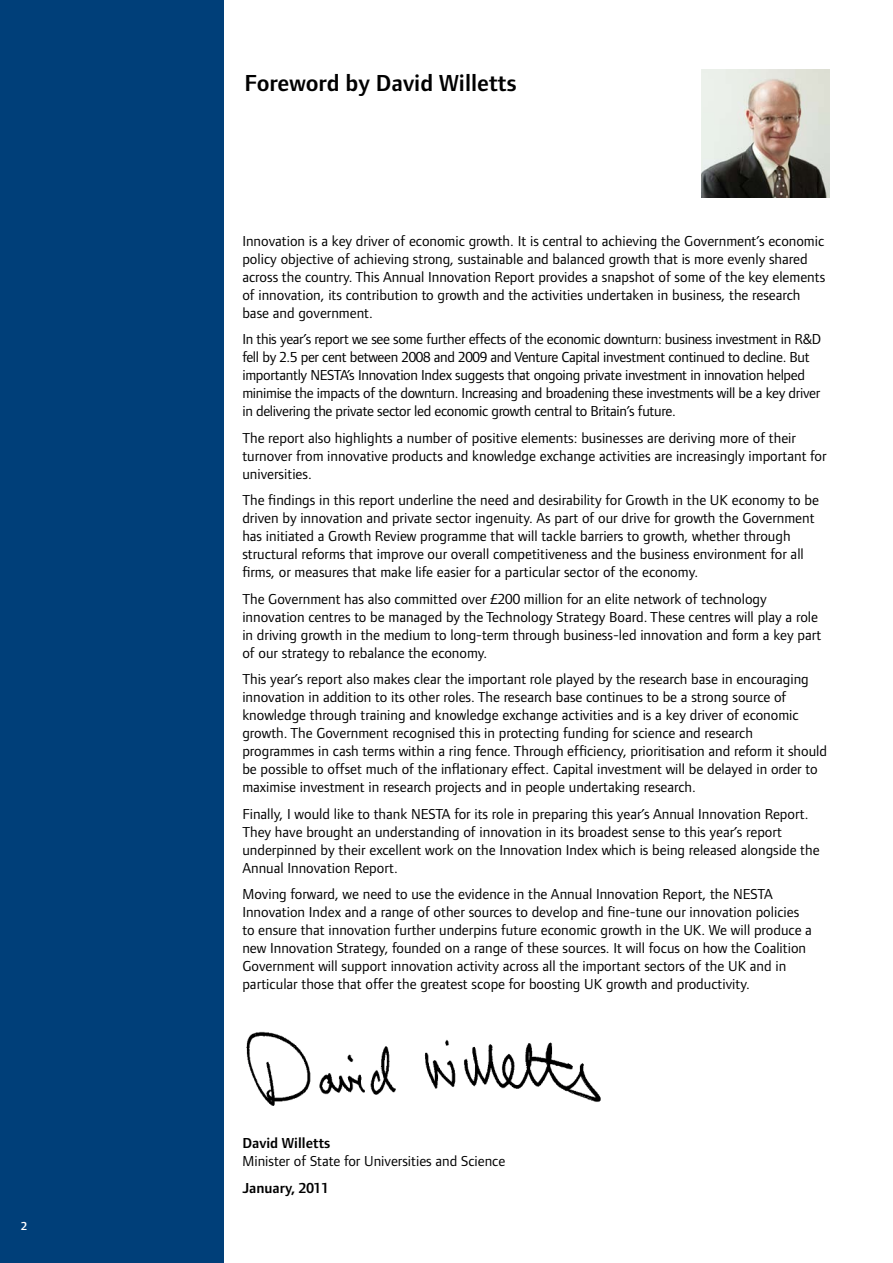
<style>
.page{position:relative;width:893px;height:1263px;background:#fff}
.page>*{position:absolute;margin:0;border:0;box-sizing:border-box;transform-origin:0 0}
.t1{font:600 24px "Foundry Form Sans";color:#000}
.t2{font:15px/18px "Foundry Form Sans";color:#000}
.t3{font:15px/18px "Foundry Form Sans";letter-spacing:-.02em;color:#000}
.t4{font:600 15px "Foundry Form Sans";color:#000}
.t5{font:600 12px "Foundry Form Sans";color:#fff}
</style>
<div class="page">
<img style="left:246px;top:1031px;width:355px;height:75px">
<div style="left:0;top:0;width:223px;height:1263px;background:#003f79"></div>
<img style="left:702px;top:69px;width:127px;height:128px">
<p class="t5" style="left:21px;top:1219px;width:7px">2</p>
<h1 class="t1" style="left:244px;top:70px;width:274px">Foreword by David Willetts</h1>
<p class="t2" style="left:242px;top:232px;width:584px">Innovation is a key driver of economic growth. It is central to achieving the Government’s economic policy objective of achieving strong, sustainable and balanced growth that is more evenly shared across the country. This Annual Innovation Report provides a snapshot of some of the key elements of innovation, its contribution to growth and the activities undertaken in business, the research base and government.</p>
<p class="t3" style="left:242px;top:330px;width:580px">In this year’s report we see some further effects of the economic downturn: business investment in R&amp;D fell by 2.5 per cent between 2008 and 2009 and Venture Capital investment continued to decline. But importantly NESTA’s Innovation Index suggests that ongoing private investment in innovation helped minimise the impacts of the downturn. Increasing and broadening these investments will be a key driver in delivering the private sector led economic growth central to Britain’s future.</p>
<p class="t2" style="left:242px;top:429px;width:586px">The report also highlights a number of positive elements: businesses are deriving more of their turnover from innovative products and knowledge exchange activities are increasingly important for universities.</p>
<p class="t2" style="left:242px;top:491px;width:578px">The findings in this report underline the need and desirability for Growth in the UK economy to be driven by innovation and private sector ingenuity. As part of our drive for growth the Government has initiated a Growth Review programme that will tackle barriers to growth, whether through structural reforms that improve our overall competitiveness and the business environment for all firms, or measures that make life easier for a particular sector of the economy.</p>
<p class="t2" style="left:242px;top:590px;width:580px">The Government has also committed over £200 million for an elite network of technology innovation centres to be managed by the Technology Strategy Board. These centres will play a role in driving growth in the medium to long-term through business-led innovation and form a key part of our strategy to rebalance the economy.</p>
<p class="t2" style="left:242px;top:670px;width:586px">This year’s report also makes clear the important role played by the research base in encouraging innovation in addition to its other roles. The research base continues to be a strong source of knowledge through training and knowledge exchange activities and is a key driver of economic growth. The Government recognised this in protecting funding for science and research programmes in cash terms within a ring fence. Through efficiency, prioritisation and reform it should be possible to offset much of the inflationary effect. Capital investment will be delayed in order to maximise investment in research projects and in people undertaking research.</p>
<p class="t2" style="left:242px;top:805px;width:579px">Finally, I would like to thank NESTA for its role in preparing this year’s Annual Innovation Report.<br>They have brought an understanding of innovation in its broadest sense to this year’s report underpinned by their excellent work on the Innovation Index which is being released alongside the Annual Innovation Report.</p>
<p class="t2" style="left:242px;top:885px;width:571px">Moving forward, we need to use the evidence in the Annual Innovation Report, the NESTA Innovation Index and a range of other sources to develop and fine-tune our innovation policies to ensure that innovation further underpins future economic growth in the UK. We will produce a new Innovation Strategy, founded on a range of these sources. It will focus on how the Coalition Government will support innovation activity across all the important sectors of the UK and in particular those that offer the greatest scope for boosting UK growth and productivity.</p>
<p class="t4" style="left:242px;top:1135px;width:90px">David Willetts</p>
<p class="t2" style="left:242px;top:1152px;width:264px">Minister of State for Universities and Science</p>
<p class="t4" style="left:242px;top:1179px;width:88px">January, 2011</p>
</div>
